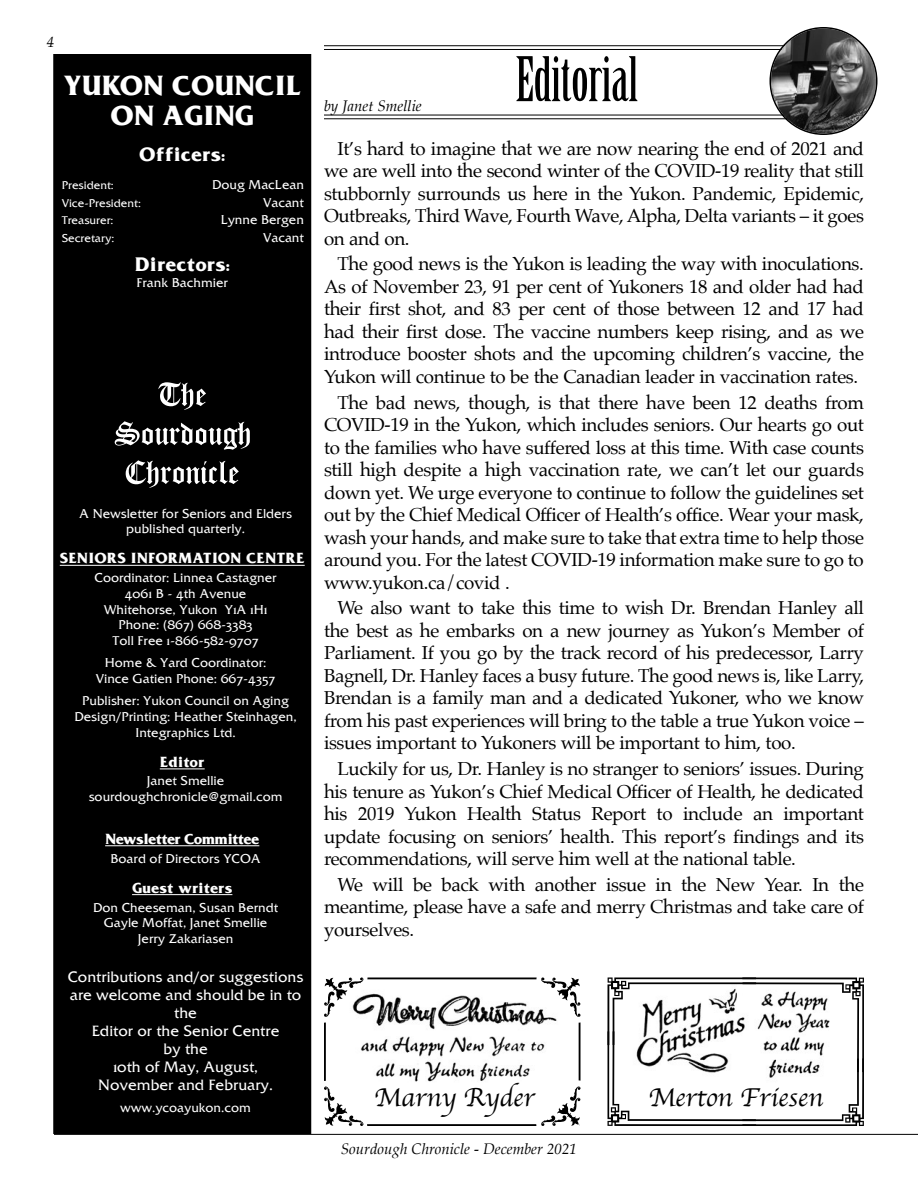
<style>
.page{position:relative;width:918px;height:1188px;background:#fff}
.page>*{position:absolute;margin:0;border:0;box-sizing:border-box;transform-origin:0 0}
.t1{font:60px "Birch Std";color:#000}
.t2{font:27px "Apple Chancery";color:#000}
.t3{font:700 25.5px/30.6px "Friz Quadrata";letter-spacing:-.02em;color:#fff;text-align:center}
.t4{font:18.75px/22.5px "Palatino";letter-spacing:-.02em;color:#000;text-align:justify}
.t5{font:700 18px "Friz Quadrata";color:#fff}
.t6{font:15px/18px "Friz Qua Regu OS";color:#fff;text-align:center}
.t7{font:italic 15px "Palatino";color:#000}
.t8{font:700 13.5px "Friz Quadrata";color:#fff}
.t9{font:700 13.5px "Friz Quadrata";letter-spacing:-.05em;color:#fff}
.t10{font:12.75px/15.8px "Friz Qua Regu OS";color:#fff;text-align:center}
.t11{font:11.25px "Friz Qua Regu OS";color:#fff}
</style>
<div class="page">
<hr style="left:54px;top:1134px;width:864px;height:1px;background:#000">
<div style="left:54px;top:55px;width:256px;height:1078px;background:#000"></div>
<hr style="left:60px;top:565px;width:245px;height:1px;background:#fff">
<hr style="left:160px;top:769px;width:45px;height:1px;background:#fff">
<hr style="left:105px;top:846px;width:154px;height:1px;background:#fff">
<hr style="left:132px;top:894px;width:100px;height:1px;background:#fff">
<div style="left:53px;top:54px;width:258px;height:1080px;border:2px solid #000"></div>
<svg style="left:158px;top:382px;width:48px;height:28px"></svg>
<svg style="left:115px;top:421px;width:135px;height:29px"></svg>
<svg style="left:126px;top:460px;width:113px;height:28px"></svg>
<hr style="left:324px;top:45px;width:505px;height:1px;background:#000">
<hr style="left:324px;top:49px;width:505px;height:1px;background:#000">
<hr style="left:324px;top:115px;width:505px;height:1px;background:#000">
<hr style="left:324px;top:118px;width:505px;height:1px;background:#000">
<img style="left:771px;top:28px;width:105px;height:106px;border-radius:52px">
<div style="left:770px;top:27px;width:108px;height:108px;border:2px solid #000;border-radius:50%"></div>
<svg style="left:607px;top:978px;width:257px;height:148px"></svg>
<svg style="left:324px;top:978px;width:256px;height:148px"></svg>
<p class="t7" style="left:47px;top:30px;width:9px">4</p>
<h3 class="t3" style="left:63px;top:69px;width:240px">YUKON COUNCIL<br>ON AGING</h3>
<p class="t5" style="left:139px;top:141px;width:87px">Officers:</p>
<p class="t11" style="left:62px;top:179px;width:54px">President:</p>
<p class="t10" style="left:212px;top:177px;width:93px">Doug MacLean</p>
<p class="t11" style="left:62px;top:196px;width:81px">Vice-President:</p>
<p class="t10" style="left:263px;top:194px;width:42px">Vacant</p>
<p class="t11" style="left:62px;top:213px;width:53px">Treasurer:</p>
<p class="t10" style="left:221px;top:212px;width:85px">Lynne Bergen</p>
<p class="t11" style="left:62px;top:231px;width:54px">Secretary:</p>
<p class="t10" style="left:263px;top:229px;width:42px">Vacant</p>
<p class="t5" style="left:135px;top:252px;width:97px">Directors:</p>
<p class="t10" style="left:137px;top:274px;width:93px">Frank Bachmier</p>
<p class="t10" style="left:79px;top:505px;width:214px">A Newsletter for Seniors and Elders published quarterly.</p>
<p class="t8" style="left:60px;top:549px;width:246px">SENIORS INFORMATION CENTRE</p>
<p class="t10" style="left:94px;top:570px;width:184px">Coordinator: Linnea Castagner<br>4061 B - 4th Avenue<br>Whitehorse, Yukon Y1A 1H1<br>Phone: (867) 668-3383<br>Toll Free 1-866-582-9707</p>
<p class="t10" style="left:96px;top:655px;width:181px">Home &amp; Yard Coordinator:<br>Vince Gatien Phone: 667-4357</p>
<p class="t10" style="left:74px;top:693px;width:224px">Publisher: Yukon Council on Aging<br>Design/Printing: Heather Steinhagen,<br>Integraphics Ltd.</p>
<p class="t8" style="left:160px;top:752px;width:46px">Editor</p>
<p class="t10" style="left:89px;top:773px;width:195px;line-height:15.3px">Janet Smellie sourdoughchronicle@gmail.com</p>
<p class="t9" style="left:105px;top:829px;width:156px">Newsletter Committee</p>
<p class="t10" style="left:111px;top:850px;width:152px">Board of Directors YCOA</p>
<p class="t8" style="left:132px;top:878px;width:102px">Guest writers</p>
<p class="t10" style="left:93px;top:899px;width:187px">Don Cheeseman, Susan Berndt<br>Gayle Moffat, Janet Smellie<br>Jerry Zakariasen</p>
<p class="t6" style="left:68px;top:967px;width:237px">Contributions and/or suggestions are welcome and should be in to the<br>Editor or the Senior Centre<br>by the<br>10th of May, August,<br>November and February.</p>
<p class="t10" style="left:120px;top:1099px;width:132px">www.ycoayukon.com</p>
<h1 class="t1" style="left:516px;top:46px;width:124px">Editorial</h1>
<p class="t7" style="left:324px;top:94px;width:99px">by Janet Smellie</p>
<p class="t4" style="left:324px;top:137px;width:542px;text-indent:14px">It’s hard to imagine that we are now nearing the end of 2021 and we are well into the second winter of the COVID-19 reality that still stubbornly surrounds us here in the Yukon. Pandemic, Epidemic, Outbreaks, Third Wave, Fourth Wave, Alpha, Delta variants – it goes on and on.</p>
<p class="t4" style="left:324px;top:253px;width:542px;text-indent:14px">The good news is the Yukon is leading the way with inoculations.<br>As of November 23, 91 per cent of Yukoners 18 and older had had their first shot, and 83 per cent of those between 12 and 17 had had their first dose. The vaccine numbers keep rising, and as we introduce booster shots and the upcoming children’s vaccine, the Yukon will continue to be the Canadian leader in vaccination rates.</p>
<p class="t4" style="left:324px;top:391px;width:542px;text-indent:14px">The bad news, though, is that there have been 12 deaths from COVID-19 in the Yukon, which includes seniors. Our hearts go out to the families who have suffered loss at this time. With case counts still high despite a high vaccination rate, we can’t let our guards down yet. We urge everyone to continue to follow the guidelines set out by the Chief Medical Officer of Health’s office. Wear your mask, wash your hands, and make sure to take that extra time to help those around you. For the latest COVID-19 information make sure to go to www.yukon.ca/covid .</p>
<p class="t4" style="left:324px;top:597px;width:542px;text-indent:14px">We also want to take this time to wish Dr. Brendan Hanley all the best as he embarks on a new journey as Yukon’s Member of Parliament. If you go by the track record of his predecessor, Larry Bagnell, Dr. Hanley faces a busy future. The good news is, like Larry, Brendan is a family man and a dedicated Yukoner, who we know from his past experiences will bring to the table a true Yukon voice – issues important to Yukoners will be important to him, too.</p>
<p class="t4" style="left:324px;top:757px;width:542px;text-indent:14px">Luckily for us, Dr. Hanley is no stranger to seniors’ issues. During his tenure as Yukon’s Chief Medical Officer of Health, he dedicated his 2019 Yukon Health Status Report to include an important update focusing on seniors’ health. This report’s findings and its recommendations, will serve him well at the national table.</p>
<p class="t4" style="left:324px;top:873px;width:541px;text-indent:14px">We will be back with another issue in the New Year. In the meantime, please have a safe and merry Christmas and take care of yourselves.</p>
<h2 class="t2" style="left:374px;top:1076px;width:162px">Marny Ryder</h2>
<h2 class="t2" style="left:648px;top:1076px;width:176px">Merton Friesen</h2>
<p class="t7" style="left:341px;top:1137px;width:238px">Sourdough Chronicle - December 2021</p>
</div>
